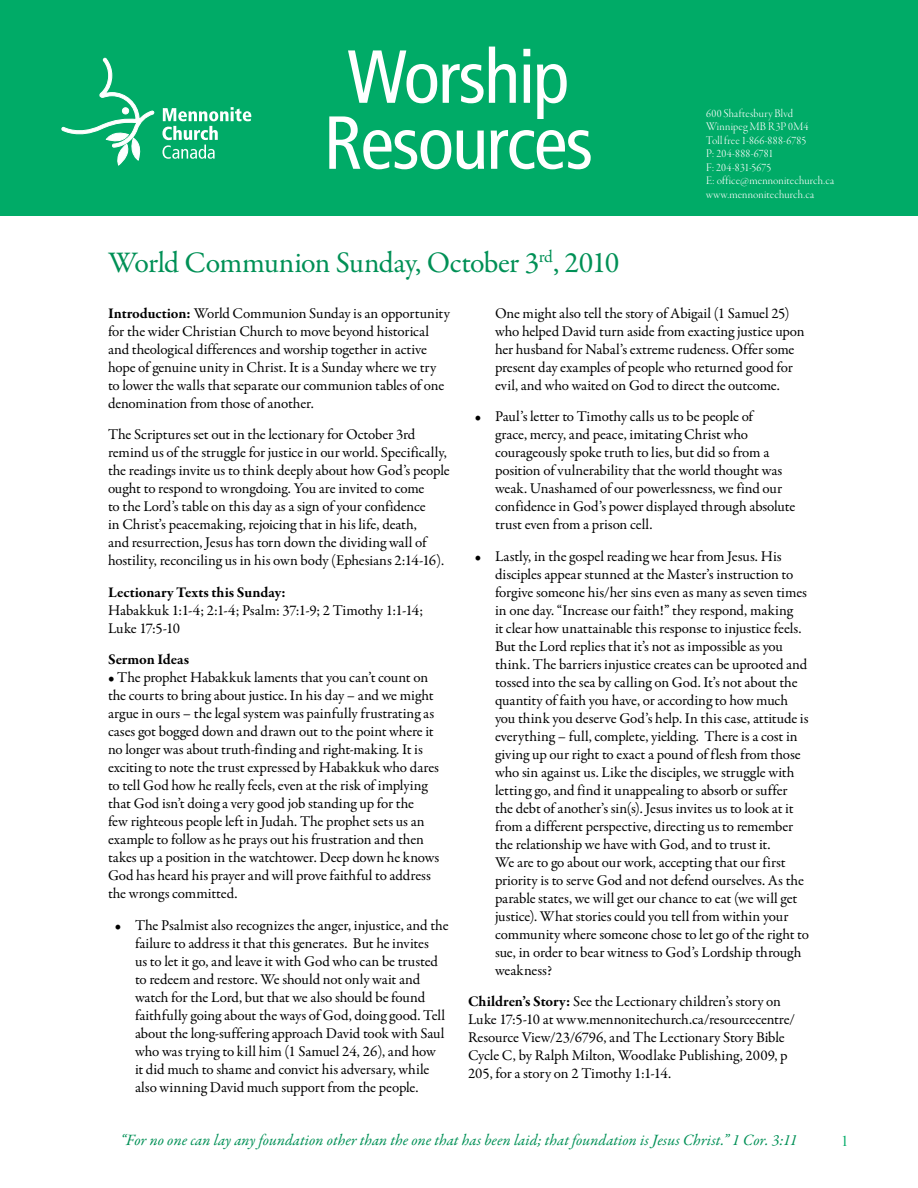
<style>
.page{position:relative;width:918px;height:1188px;background:#fff}
.page>*{position:absolute;margin:0;border:0;box-sizing:border-box;transform-origin:0 0}
.t1{font:condensed 75px/66px "Frutiger";letter-spacing:-.025em;color:#fff;text-align:center}
.t2{font:30px "Garamond Premr Pro";letter-spacing:-.025em;color:#009056}
.t3{font:italic 15.9px "Garamond Premr Pro";color:#009056}
.t4{font:15px/18px "Garamond Premr Pro";letter-spacing:-.005em;color:#000}
.t5{font:700 15px "Garamond Premr Pro";color:#000}
.t6{font:15px "Times New Roman";color:#00ab67}
.t7{font:12px/13.5px "Garamond Premr Pro Lt Disp";letter-spacing:.02em;color:#fff}
.s1{font-weight:700}
</style>
<div class="page">
<div style="left:0;top:0;width:918px;height:216px;background:#00ab67"></div>
<svg style="left:62px;top:58px;width:93px;height:108px"></svg>
<svg style="left:162px;top:107px;width:89px;height:52px"></svg>
<h1 class="t1" style="left:324px;top:44px;width:271px">Worship<br>Resources</h1>
<p class="t7" style="left:706px;top:107px;width:129px">600 Shaftesbury Blvd<br>Winnipeg MB R3P 0M4<br>Toll free 1-866-888-6785<br>P: 204-888-6781<br>F: 204-831-5675<br>E: office@mennonitechurch.ca www.mennonitechurch.ca</p>
<h2 class="t2" style="left:108px;top:245px;width:513px">World Communion Sunday, October 3<sup>rd</sup>, 2010</h2>
<p class="t4" style="left:108px;top:304px;width:343px"><span class="s1">Introduction:</span> World Communion Sunday is an opportunity for the wider Christian Church to move beyond historical and theological differences and worship together in active hope of genuine unity in Christ. It is a Sunday where we try to lower the walls that separate our communion tables of one denomination from those of another.</p>
<p class="t4" style="left:108px;top:426px;width:343px">The Scriptures set out in the lectionary for October 3rd remind us of the struggle for justice in our world. Specifically, the readings invite us to think deeply about how God’s people ought to respond to wrongdoing. You are invited to come<br>to the Lord’s table on this day as a sign of your confidence<br>in Christ’s peacemaking, rejoicing that in his life, death,<br>and resurrection, Jesus has torn down the dividing wall of hostility, reconciling us in his own body (Ephesians 2:14-16).</p>
<p class="t5" style="left:108px;top:583px;width:179px">Lectionary Texts this Sunday:</p>
<p class="t4" style="left:108px;top:601px;width:317px">Habakkuk 1:1-4; 2:1-4; Psalm: 37:1-9; 2 Timothy 1:1-14;<br>Luke 17:5-10</p>
<p class="t5" style="left:108px;top:650px;width:83px">Sermon Ideas</p>
<p class="t4" style="left:108px;top:669px;width:333px">• The prophet Habakkuk laments that you can’t count on the courts to bring about justice. In his day – and we might argue in ours – the legal system was painfully frustrating as cases got bogged down and drawn out to the point where it no longer was about truth-finding and right-making. It is exciting to note the trust expressed by Habakkuk who dares to tell God how he really feels, even at the risk of implying that God isn’t doing a very good job standing up for the<br>few righteous people left in Judah. The prophet sets us an example to follow as he prays out his frustration and then takes up a position in the watchtower. Deep down he knows God has heard his prayer and will prove faithful to address the wrongs committed.</p>
<p class="t4" style="left:135px;top:916px;width:315px;text-indent:-20px">• The Psalmist also recognizes the anger, injustice, and the failure to address it that this generates. But he invites<br>us to let it go, and leave it with God who can be trusted to redeem and restore. We should not only wait and watch for the Lord, but that we also should be found faithfully going about the ways of God, doing good. Tell about the long-suffering approach David took with Saul who was trying to kill him (1 Samuel 24, 26), and how<br>it did much to shame and convict his adversary, while also winning David much support from the people.</p>
<p class="t4" style="left:495px;top:304px;width:311px">One might also tell the story of Abigail (1 Samuel 25) who helped David turn aside from exacting justice upon her husband for Nabal’s extreme rudeness. Offer some present day examples of people who returned good for evil, and who waited on God to direct the outcome.</p>
<p class="t4" style="left:495px;top:408px;width:302px;text-indent:-20px">• Paul’s letter to Timothy calls us to be people of<br>grace, mercy, and peace, imitating Christ who courageously spoke truth to lies, but did so from a position of vulnerability that the world thought was weak. Unashamed of our powerlessness, we find our confidence in God’s power displayed through absolute trust even from a prison cell.</p>
<p class="t4" style="left:495px;top:547px;width:316px;text-indent:-20px">• Lastly, in the gospel reading we hear from Jesus. His disciples appear stunned at the Master’s instruction to forgive someone his/her sins even as many as seven times in one day. “Increase our faith!” they respond, making<br>it clear how unattainable this response to injustice feels.<br>But the Lord replies that it’s not as impossible as you think. The barriers injustice creates can be uprooted and tossed into the sea by calling on God. It’s not about the quantity of faith you have, or according to how much you think you deserve God’s help. In this case, attitude is everything – full, complete, yielding. There is a cost in giving up our right to exact a pound of flesh from those who sin against us. Like the disciples, we struggle with letting go, and find it unappealing to absorb or suffer the debt of another’s sin(s). Jesus invites us to look at it from a different perspective, directing us to remember the relationship we have with God, and to trust it.<br>We are to go about our work, accepting that our first priority is to serve God and not defend ourselves. As the parable states, we will get our chance to eat (we will get justice). What stories could you tell from within your community where someone chose to let go of the right to sue, in order to bear witness to God’s Lordship through weakness?</p>
<p class="t4" style="left:468px;top:993px;width:329px"><span class="s1">Children’s Story:</span> See the Lectionary children’s story on Luke 17:5-10 at www.mennonitechurch.ca/resourcecentre/ Resource View/23/6796, and The Lectionary Story Bible Cycle C, by Ralph Milton, Woodlake Publishing, 2009, p 205, for a story on 2 Timothy 1:1-14.</p>
<p class="t3" style="left:120px;top:1130px;width:679px">“For no one can lay any foundation other than the one that has been laid; that foundation is Jesus Christ.” 1 Cor. 3:11</p>
<p class="t6" style="left:841px;top:1131px;width:9px">1</p>
</div>
